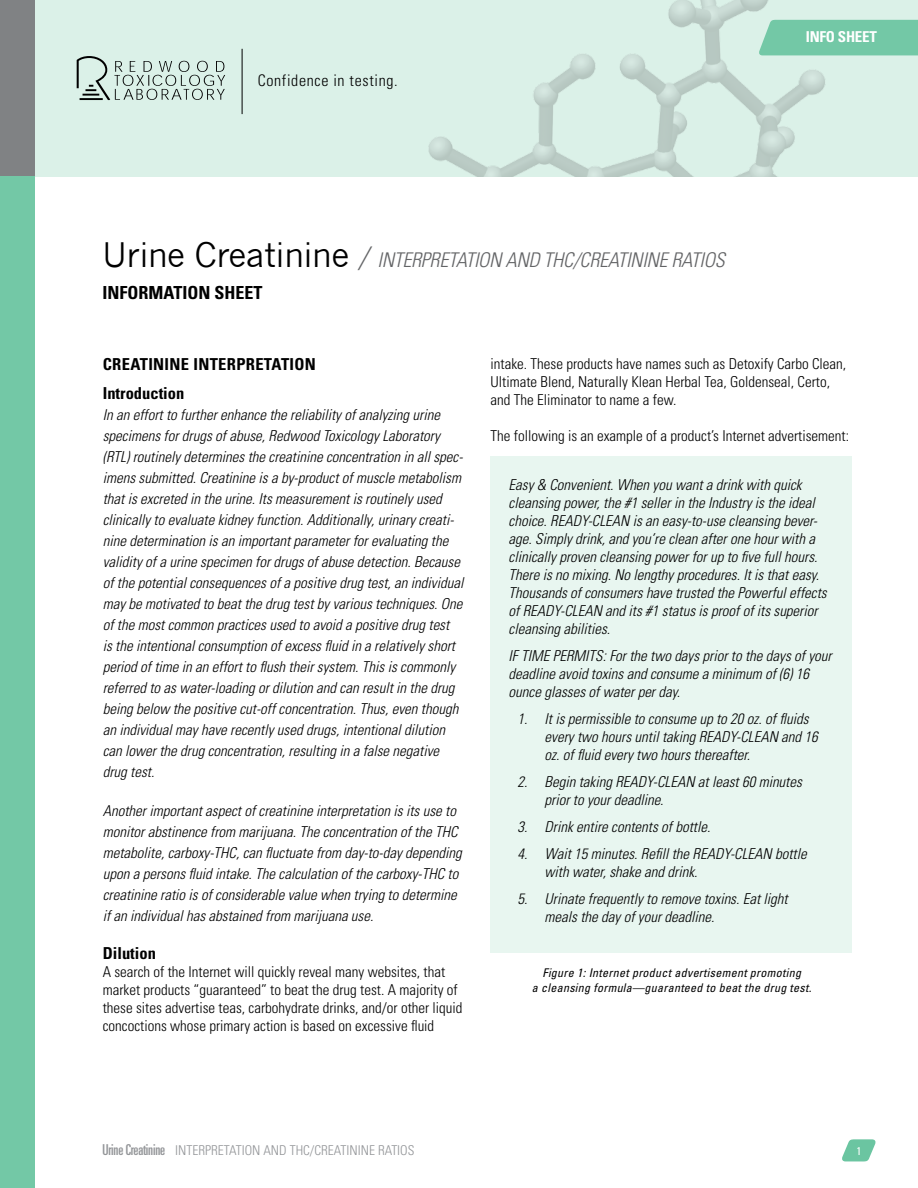
<style>
.page{position:relative;width:918px;height:1188px;background:#fff}
.page>*{position:absolute;margin:0;border:0;box-sizing:border-box;transform-origin:0 0}
.t1{font:italic 300 condensed 20.25px "Univers";letter-spacing:-.015em;color:#636466}
.t2{font:700 condensed 18px "Univers";color:#000}
.t3{font:700 condensed 16.5px/28.8px "Univers";letter-spacing:.02em;color:#000}
.t4{font:700 condensed 16.5px "Univers";color:#000}
.t5{font:300 condensed 15.9px "Univers";letter-spacing:.04em;color:#000}
.t6{font:italic 300 condensed 15px/21px "Univers";color:#000}
.t7{font:300 condensed 15px/18px "Univers";color:#000}
.t8{font:700 condensed 15px "Univers";letter-spacing:-.015em;color:#fff}
.t9{font:300 condensed 13.5px "Univers";color:#939598}
.t10{font:italic condensed 12px/15px "Univers";letter-spacing:.025em;color:#000;text-align:center}
.t11{font:condensed 11.25px "Univers";color:#fff}
.s1{font-family:"News Gothic";font-weight:400;font-style:normal;font-stretch:normal;font-size:33px;color:#000}
.s2{font-size:28.5px}
.s3{font-weight:400;font-stretch:ultra-condensed;font-size:15px}
</style>
<div class="page">
<div style="left:35px;top:0;width:883px;height:176px;background:#dbf1e8"></div>
<img style="left:241px;top:0;width:596px;height:176px">
<hr style="left:242px;top:49px;width:1px;height:65px;background:#000">
<svg style="left:77px;top:56px;width:148px;height:44px"></svg>
<hr style="left:80px;top:98px;width:23px;height:2px;background:#000">
<div style="left:491px;top:456px;width:361px;height:497px;background:#e8f6f0"></div>
<div style="left:758px;top:20px;width:160px;height:35px;background:#73c8a6"></div>
<svg style="left:842px;top:1139px;width:34px;height:22px"></svg>
<div style="left:0;top:176px;width:35px;height:1012px;background:#73c8a6"></div>
<div style="left:0;top:0;width:35px;height:176px;background:#808284"></div>
<p class="t5" style="left:258px;top:71px;width:141px">Confidence in testing.</p>
<h1 class="t1" style="left:103px;top:248px;width:624px"><span class="s1">Urine Creatinine</span> <span class="s2">/</span> INTERPRETATION AND THC/CREATININE RATIOS</h1>
<p class="t2" style="left:103px;top:282px;width:161px">INFORMATION SHEET</p>
<p class="t8" style="left:806px;top:28px;width:73px">INFO SHEET</p>
<p class="t3" style="left:103px;top:350px;width:215px">CREATININE INTERPRETATION<br>Introduction</p>
<p class="t6" style="left:103px;top:404px;width:362px">In an effort to further enhance the reliability of analyzing urine specimens for drugs of abuse, Redwood Toxicology Laboratory (RTL) routinely determines the creatinine concentration in all spec&shy;imens submitted. Creatinine is a by-product of muscle metabolism that is excreted in the urine. Its measurement is routinely used clinically to evaluate kidney function. Additionally, urinary creati&shy;nine determination is an important parameter for evaluating the validity of a urine specimen for drugs of abuse detection. Because of the potential consequences of a positive drug test, an individual may be motivated to beat the drug test by various techniques. One of the most common practices used to avoid a positive drug test<br>is the intentional consumption of excess fluid in a relatively short period of time in an effort to flush their system. This is commonly referred to as water-loading or dilution and can result in the drug being below the positive cut-off concentration. Thus, even though an individual may have recently used drugs, intentional dilution can lower the drug concentration, resulting in a false negative drug test.</p>
<p class="t6" style="left:103px;top:800px;width:360px">Another important aspect of creatinine interpretation is its use to monitor abstinence from marijuana. The concentration of the THC metabolite, carboxy-THC, can fluctuate from day-to-day depending upon a persons fluid intake. The calculation of the carboxy-THC to creatinine ratio is of considerable value when trying to determine if an individual has abstained from marijuana use.</p>
<p class="t4" style="left:103px;top:943px;width:55px">Dilution</p>
<p class="t7" style="left:103px;top:962px;width:361px">A search of the Internet will quickly reveal many websites, that market products “guaranteed” to beat the drug test. A majority of these sites advertise teas, carbohydrate drinks, and/or other liquid concoctions whose primary action is based on excessive fluid</p>
<p class="t7" style="left:491px;top:355px;width:357px">intake. These products have names such as Detoxify Carbo Clean,<br>Ultimate Blend, Naturally Klean Herbal Tea, Goldenseal, Certo, and The Eliminator to name a few.</p>
<p class="t7" style="left:491px;top:427px;width:360px">The following is an example of a product’s Internet advertisement:</p>
<p class="t6" style="left:509px;top:476px;width:320px;line-height:18px">Easy &amp; Convenient. When you want a drink with quick cleansing power, the #1 seller in the Industry is the ideal choice. READY-CLEAN is an easy-to-use cleansing bever&shy;age. Simply drink, and you’re clean after one hour with a clinically proven cleansing power for up to five full hours.<br>There is no mixing. No lengthy procedures. It is that easy.<br>Thousands of consumers have trusted the Powerful effects of READY-CLEAN and its #1 status is proof of its superior cleansing abilities.</p>
<p class="t6" style="left:509px;top:647px;width:325px;line-height:18px">IF TIME PERMITS: For the two days prior to the days of your deadline avoid toxins and consume a minimum of (6) 16 ounce glasses of water per day.</p>
<p class="t6" style="left:545px;top:710px;width:275px;line-height:18px;text-indent:-27px">1. It is permissible to consume up to 20 oz. of fluids every two hours until taking READY-CLEAN and 16 oz. of fluid every two hours thereafter.</p>
<p class="t6" style="left:545px;top:773px;width:259px;line-height:18px;text-indent:-27px">2. Begin taking READY-CLEAN at least 60 minutes prior to your deadline.</p>
<p class="t6" style="left:518px;top:816px;width:194px">3. Drink entire contents of bottle.</p>
<p class="t6" style="left:545px;top:845px;width:264px;line-height:18px;text-indent:-27px">4. Wait 15 minutes. Refill the READY-CLEAN bottle with water, shake and drink.</p>
<p class="t6" style="left:545px;top:890px;width:245px;line-height:18px;text-indent:-27px">5. Urinate frequently to remove toxins. Eat light meals the day of your deadline.</p>
<p class="t10" style="left:532px;top:965px;width:281px">Figure 1: Internet product advertisement promoting<br>a cleansing formula—guaranteed to beat the drug test.</p>
<p class="t9" style="left:103px;top:1142px;width:313px"><span class="s3">Urine Creatinine</span> INTERPRETATION AND THC/CREATININE RATIOS</p>
<p class="t11" style="left:857px;top:1144px;width:6px">1</p>
</div>
